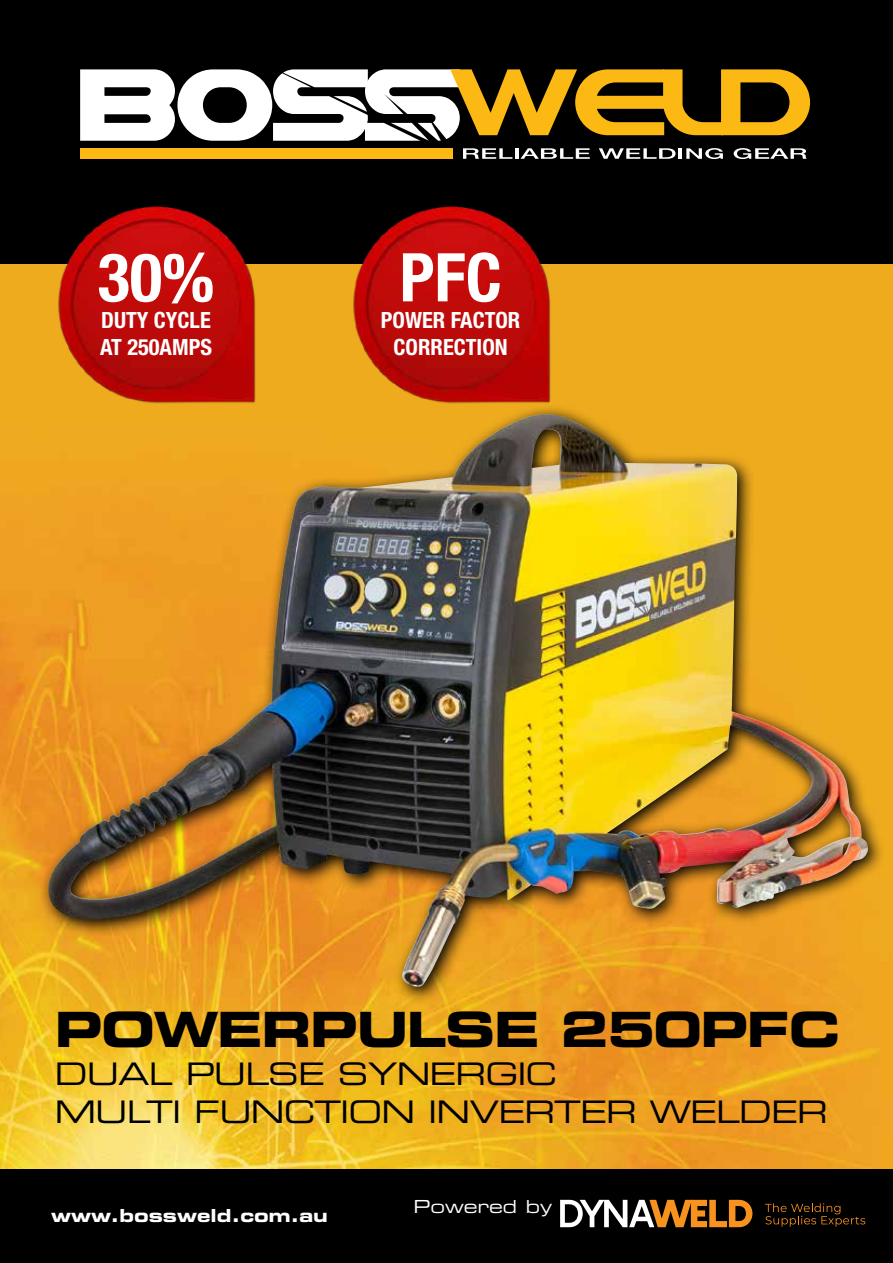
<style>
.page{position:relative;width:893px;height:1263px;background:#fff}
.page>*{position:absolute;margin:0;border:0;box-sizing:border-box;transform-origin:0 0}
.t1{font:700 condensed 67.2px "Helvetica Neue LT Std";color:#fff}
.t2{font:48.6px "Eurostile LT Std Bold Ex 2";letter-spacing:-.03em;color:#000}
.t3{font:31.05px/37.3px "Eurostile LT Std Ex 2";letter-spacing:-.03em;color:#000}
.t4{font:700 condensed 22.35px/26.8px "Helvetica Neue LT Std";color:#fff}
.t5{font:18px "Eurostile LT Std Bold Ex 2";color:#fff}
.t6{font:18px "Eurostile LT Std Ex 2";color:#fff}
</style>
<div class="page">
<img style="left:0;top:264px;width:893px;height:905px">
<div style="left:0;top:0;width:893px;height:264px;background:#000"></div>
<div style="left:80px;top:148px;width:372px;height:11px;background:#fdb913"></div>
<svg style="left:463px;top:148px;width:127px;height:11px"></svg>
<svg style="left:599px;top:148px;width:124px;height:11px"></svg>
<svg style="left:734px;top:148px;width:73px;height:11px"></svg>
<svg style="left:80px;top:69px;width:730px;height:72px"></svg>
<div style="left:0;top:1169px;width:893px;height:94px;background:#000"></div>
<img style="left:56px;top:206px;width:210px;height:199px">
<img style="left:350px;top:206px;width:211px;height:199px">
<img style="left:39px;top:405px;width:847px;height:600px">
<img style="left:47px;top:419px;width:476px;height:568px">
<svg style="left:560px;top:1200px;width:192px;height:27px"></svg>
<svg style="left:765px;top:1203px;width:100px;height:24px"></svg>
<h1 class="t1" style="left:98px;top:237px;width:118px">30%</h1>
<p class="t4" style="left:100px;top:307px;width:113px">DUTY CYCLE<br>AT 250AMPS</p>
<h1 class="t1" style="left:400px;top:237px;width:104px">PFC</h1>
<p class="t4" style="left:381px;top:307px;width:141px;text-align:center">POWER FACTOR<br>CORRECTION</p>
<h2 class="t2" style="left:55px;top:995px;width:787px">POWERPULSE 250PFC</h2>
<p class="t3" style="left:55px;top:1055px;width:774px">DUAL PULSE SYNERGIC<br>MULTI FUNCTION INVERTER WELDER</p>
<p class="t5" style="left:51px;top:1203px;width:278px">www.bossweld.com.au</p>
<p class="t6" style="left:413px;top:1194px;width:140px">Powered by</p>
</div>
